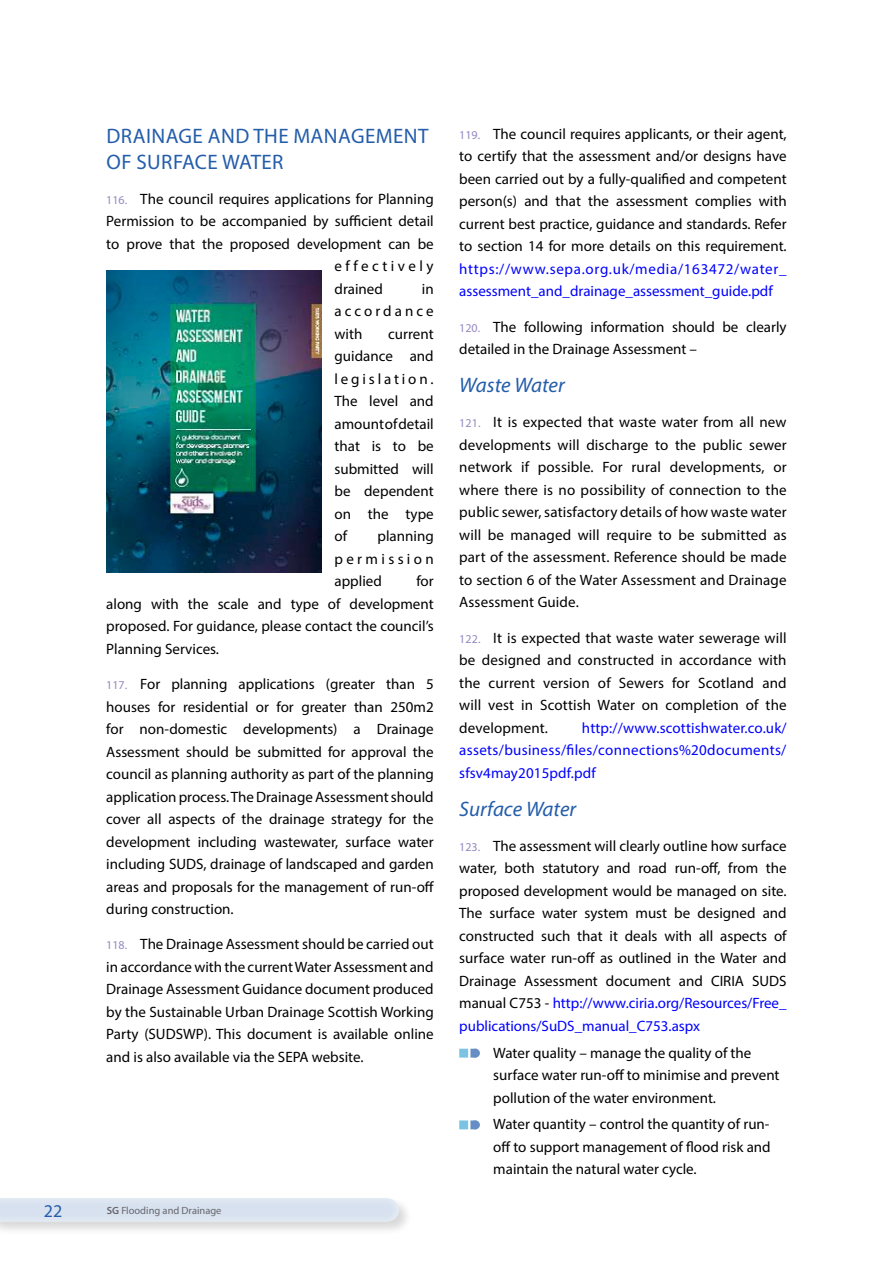
<style>
.page{position:relative;width:893px;height:1263px;background:#fff}
.page>*{position:absolute;margin:0;border:0;box-sizing:border-box;transform-origin:0 0}
.t1{font:21px/25.2px "Myriad Pro";letter-spacing:.02em;color:#245daa}
.t2{font:italic 21px "Myriad Pro";color:#245daa}
.t3{font:18px "Myriad Pro";color:#245daa}
.t4{font:15px/22.5px "Myriad Pro";color:#000;text-align:justify}
.t5{font:15px/22.5px "Myriad Pro";letter-spacing:.025em;color:#00f;text-align:justify}
.t6{font:15px/22.5px "Myriad Pro";letter-spacing:.045em;color:#00f}
.t7{font:15px "Myriad Pro";letter-spacing:.235em;color:#000}
.t8{font:10.5px "Myriad Pro";color:#68676c}
.s1{font-size:12px;color:#9588bf}
.s2{font-weight:600}
.s3{color:#00f}
</style>
<div class="page">
<div style="left:0;top:1196px;width:416px;height:43px;background:#000;opacity:.28"></div>
<div style="left:0;top:1195px;width:401px;height:27px;background:#fff;opacity:.75"></div>
<div style="left:471px;top:1049px;width:9px;height:8px;background:#668ec4;border-radius:50%"></div>
<svg style="left:459px;top:1049px;width:14px;height:8px"></svg>
<div style="left:471px;top:1120px;width:9px;height:9px;background:#668ec4;border-radius:50%"></div>
<svg style="left:459px;top:1120px;width:17px;height:9px"></svg>
<img style="left:106px;top:270px;width:216px;height:303px">
<h1 class="t1" style="left:107px;top:123px;width:324px">Drainage and the Management of Surface Water</h1>
<p class="t4" style="left:106px;top:187px;width:329px"><span class="s1">116.</span> The council requires applications for Planning</p>
<p class="t4" style="left:106px;top:210px;width:329px">Permission to be accompanied by sufficient detail</p>
<p class="t4" style="left:106px;top:232px;width:329px">to prove that the proposed development can be</p>
<p class="t7" style="left:335px;top:257px;width:101px">effectively</p>
<p class="t4" style="left:335px;top:277px;width:50px">drained</p>
<p class="t4" style="left:335px;top:277px;width:101px;text-indent:87px">in accordance with</p>
<p class="t4" style="left:335px;top:322px;width:101px;text-indent:54px">current guidance and legislation.<br>The level and amount of detail that is to be submitted will be dependent on the type of</p>
<p class="t4" style="left:335px;top:525px;width:101px;text-indent:43px">planning permission applied</p>
<p class="t4" style="left:106px;top:570px;width:329px;text-indent:310px">for along with the scale and type of development proposed. For guidance, please contact the council’s Planning Services.</p>
<p class="t4" style="left:106px;top:672px;width:329px"><span class="s1">117.</span> For planning applications (greater than 5 houses for residential or for greater than 250m2 for non-domestic developments) a Drainage Assessment should be submitted for approval the council as planning authority as part of the planning application process. The Drainage Assessment should cover all aspects of the drainage strategy for the development including wastewater, surface water including SU DS, drainage of landscaped and garden areas and proposals for the management of run-off during construction.</p>
<p class="t4" style="left:106px;top:933px;width:329px"><span class="s1">118.</span> The Drainage Assessment should be carried out in accordance with the current Water Assessment and Drainage Assessment Guidance document produced by the Sustainable Urban Drainage Scottish Working Party (SU DSWP</p>
<p class="t4" style="left:106px;top:1023px;width:329px;text-indent:97px">). This document is available online and is also available via the SEPA</p>
<p class="t4" style="left:312px;top:1045px;width:53px">website.</p>
<p class="t3" style="left:44px;top:1199px;width:20px">22</p>
<p class="t8" style="left:107px;top:1204px;width:116px"><span class="s2">SG</span> Flooding and Drainage</p>
<p class="t4" style="left:459px;top:122px;width:329px"><span class="s1">119.</span> The council requires applicants, or their agent, to certify that the assessment and/or designs have been carried out by a fully-qualified and competent person(s) and that the assessment complies with current best practice, guidance and standards. Refer to section 14 for more details on this requirement.</p>
<p class="t6" style="left:459px;top:257px;width:329px">https://www.sepa.org.uk/media/163472/water_ assessment_and_drainage_assessment_guide.pdf</p>
<p class="t4" style="left:459px;top:315px;width:329px"><span class="s1">120.</span> The following information should be clearly detailed in the Drainage Assessment –</p>
<h1 class="t2" style="left:459px;top:372px;width:107px">Waste Water</h1>
<p class="t4" style="left:459px;top:411px;width:329px"><span class="s1">121.</span> It is expected that waste water from all new developments will discharge to the public sewer network if possible. For rural developments, or where there is no possibility of connection to the public sewer, satisfactory details of how waste water will be managed will require to be submitted as part of the assessment. Reference should be made to section 6 of the Water Assessment and Drainage Assessment Guide.</p>
<p class="t4" style="left:459px;top:626px;width:329px"><span class="s1">122.</span> It is expected that waste water sewerage will be designed and constructed in accordance with the current version of Sewers for Scotland and will vest in Scottish Water on completion of the development.</p>
<p class="t5" style="left:459px;top:716px;width:329px;text-indent:123px">http://www.scottishwater.co.uk/ assets/business/files/connections%20documents/ sfsv4may2015pdf.pdf</p>
<h1 class="t2" style="left:459px;top:795px;width:119px">Surface Water</h1>
<p class="t4" style="left:459px;top:834px;width:329px"><span class="s1">123.</span> The assessment will clearly outline how surface water, both statutory and road run-off, from the proposed development would be managed on site.<br>The surface water system must be designed and constructed such that it deals with all aspects of surface water run-off as outlined in the Water and Drainage Assessment document and CIRIA SU DS manual C753 - <span class="s3">http://www.ciria.org/Resources/Free_ publications/SuDS_manual_C753.aspx</span></p>
<p class="t4" style="left:493px;top:1041px;width:288px;text-align:left;text-indent:-13px">Water quality – manage the quality of the surface water run-off to minimise and prevent pollution of the water environment.</p>
<p class="t4" style="left:493px;top:1113px;width:279px;text-indent:-13px">Water quantity – control the quantity of run&shy;off to support management of flood risk and maintain the natural water cycle.</p>
</div>
